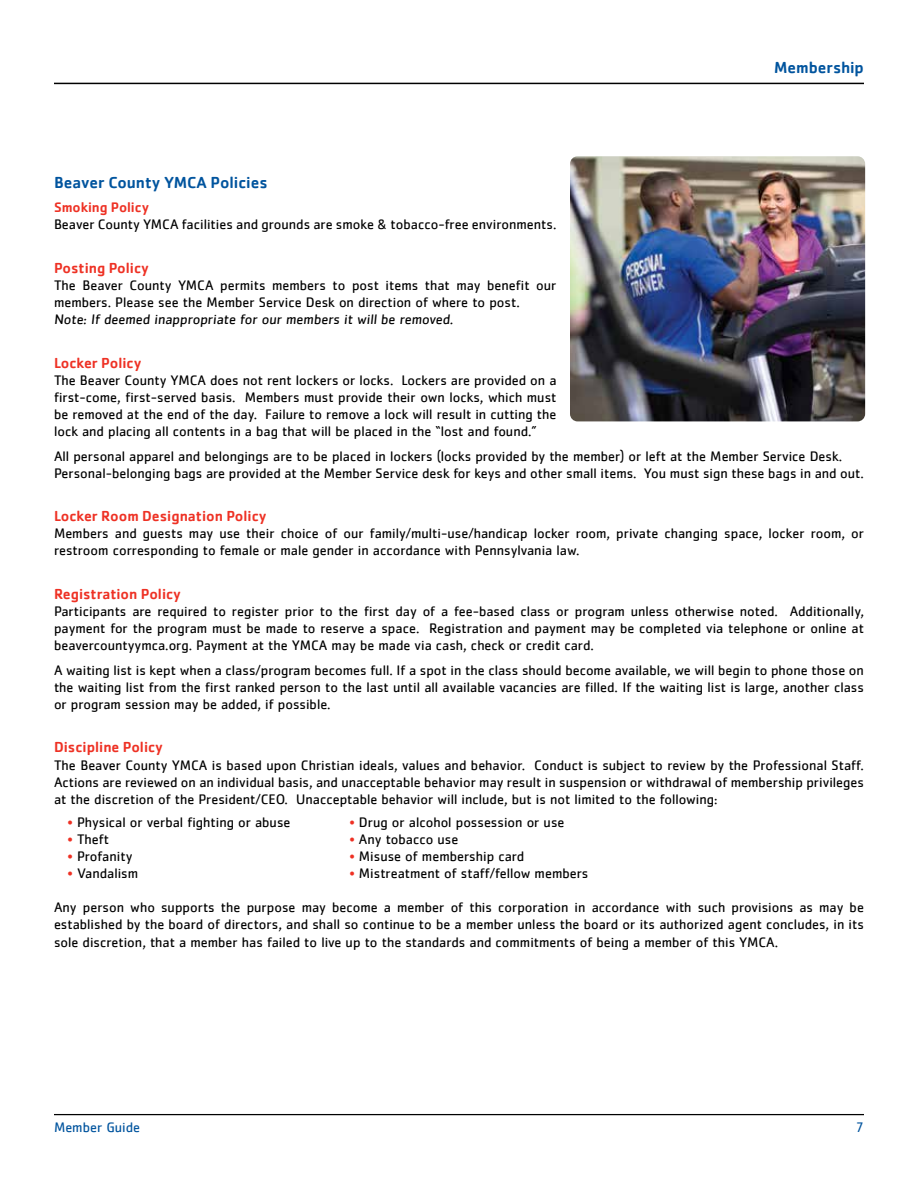
<style>
.page{position:relative;width:918px;height:1188px;background:#fff}
.page>*{position:absolute;margin:0;border:0;box-sizing:border-box;transform-origin:0 0}
.t1{font:500 16.5px "Cachet";color:#00549e}
.t2{font:500 15px "Cachet";color:#ee3124}
.t3{font:14.25px/17.1px "Cachet";color:#000;text-align:justify}
.t4{font:500 14.25px "Cachet";color:#ee3124}
.t5{font:14.25px "Cachet";color:#00549e}
.s1{color:#ee3124}
</style>
<div class="page">
<hr style="left:54px;top:1114px;width:810px;height:1px;background:#000">
<img style="left:570px;top:156px;width:295px;height:265px">
<hr style="left:54px;top:83px;width:810px;height:1px;background:#000">
<p class="t1" style="left:774px;top:57px;width:91px">Membership</p>
<p class="t1" style="left:54px;top:172px;width:215px">Beaver County YMCA Policies</p>
<p class="t4" style="left:54px;top:199px;width:97px">Smoking Policy</p>
<p class="t3" style="left:54px;top:216px;width:504px">Beaver County YMCA facilities and grounds are smoke &amp; tobacco-free environments.</p>
<p class="t2" style="left:54px;top:258px;width:97px">Posting Policy</p>
<p class="t3" style="left:54px;top:276px;width:504px;text-align:left">The Beaver County YMCA permits members to post items that may benefit our members. Please see the Member Service Desk on direction of where to post.<br>Note: If deemed inappropriate for our members it will be removed.</p>
<p class="t2" style="left:54px;top:353px;width:89px">Locker Policy</p>
<p class="t3" style="left:54px;top:371px;width:504px">The Beaver County YMCA does not rent lockers or locks. Lockers are provided on a first-come, first-served basis. Members must provide their own locks, which must be removed at the end of the day. Failure to remove a lock will result in cutting the lock and placing all contents in a bag that will be placed in the “lost and found.”</p>
<p class="t3" style="left:54px;top:447px;width:811px">All personal apparel and belongings are to be placed in lockers (locks provided by the member) or left at the Member Service Desk.<br>Personal-belonging bags are provided at the Member Service desk for keys and other small items. You must sign these bags in and out.</p>
<p class="t2" style="left:54px;top:507px;width:214px">Locker Room Designation Policy</p>
<p class="t3" style="left:54px;top:525px;width:811px">Members and guests may use their choice of our family/multi-use/handicap locker room, private changing space, locker room, or restroom corresponding to female or male gender in accordance with Pennsylvania law.</p>
<p class="t2" style="left:54px;top:585px;width:129px">Registration Policy</p>
<p class="t3" style="left:54px;top:602px;width:812px">Participants are required to register prior to the first day of a fee-based class or program unless otherwise noted. Additionally, payment for the program must be made to reserve a space. Registration and payment may be completed via telephone or online at beavercountyymca.org. Payment at the YMCA may be made via cash, check or credit card.</p>
<p class="t3" style="left:54px;top:661px;width:812px">A waiting list is kept when a class/program becomes full. If a spot in the class should become available, we will begin to phone those on the waiting list from the first ranked person to the last until all available vacancies are filled. If the waiting list is large, another class or program session may be added, if possible.</p>
<p class="t2" style="left:54px;top:738px;width:111px">Discipline Policy</p>
<p class="t3" style="left:54px;top:756px;width:812px">The Beaver County YMCA is based upon Christian ideals, values and behavior. Conduct is subject to review by the Professional Staff.<br>Actions are reviewed on an individual basis, and unacceptable behavior may result in suspension or withdrawal of membership privileges at the discretion of the President/CEO. Unacceptable behavior will include, but is not limited to the following:</p>
<p class="t3" style="left:67px;top:813px;width:225px"><span class="s1">•</span> Physical or verbal fighting or abuse</p>
<p class="t3" style="left:67px;top:830px;width:43px"><span class="s1">•</span> Theft</p>
<p class="t3" style="left:67px;top:847px;width:66px"><span class="s1">•</span> Profanity</p>
<p class="t3" style="left:67px;top:865px;width:72px"><span class="s1">•</span> Vandalism</p>
<p class="t3" style="left:54px;top:899px;width:811px">Any person who supports the purpose may become a member of this corporation in accordance with such provisions as may be established by the board of directors, and shall so continue to be a member unless the board or its authorized agent concludes, in its sole discretion, that a member has failed to live up to the standards and commitments of being a member of this YMCA.</p>
<p class="t3" style="left:349px;top:813px;width:217px"><span class="s1">•</span> Drug or alcohol possession or use</p>
<p class="t3" style="left:349px;top:830px;width:111px"><span class="s1">•</span> Any tobacco use</p>
<p class="t3" style="left:349px;top:847px;width:177px"><span class="s1">•</span> Misuse of membership card</p>
<p class="t3" style="left:349px;top:864px;width:241px"><span class="s1">•</span> Mistreatment of staff/fellow members</p>
<p class="t5" style="left:54px;top:1119px;width:88px">Member Guide</p>
<p class="t5" style="left:856px;top:1119px;width:10px">7</p>
</div>
